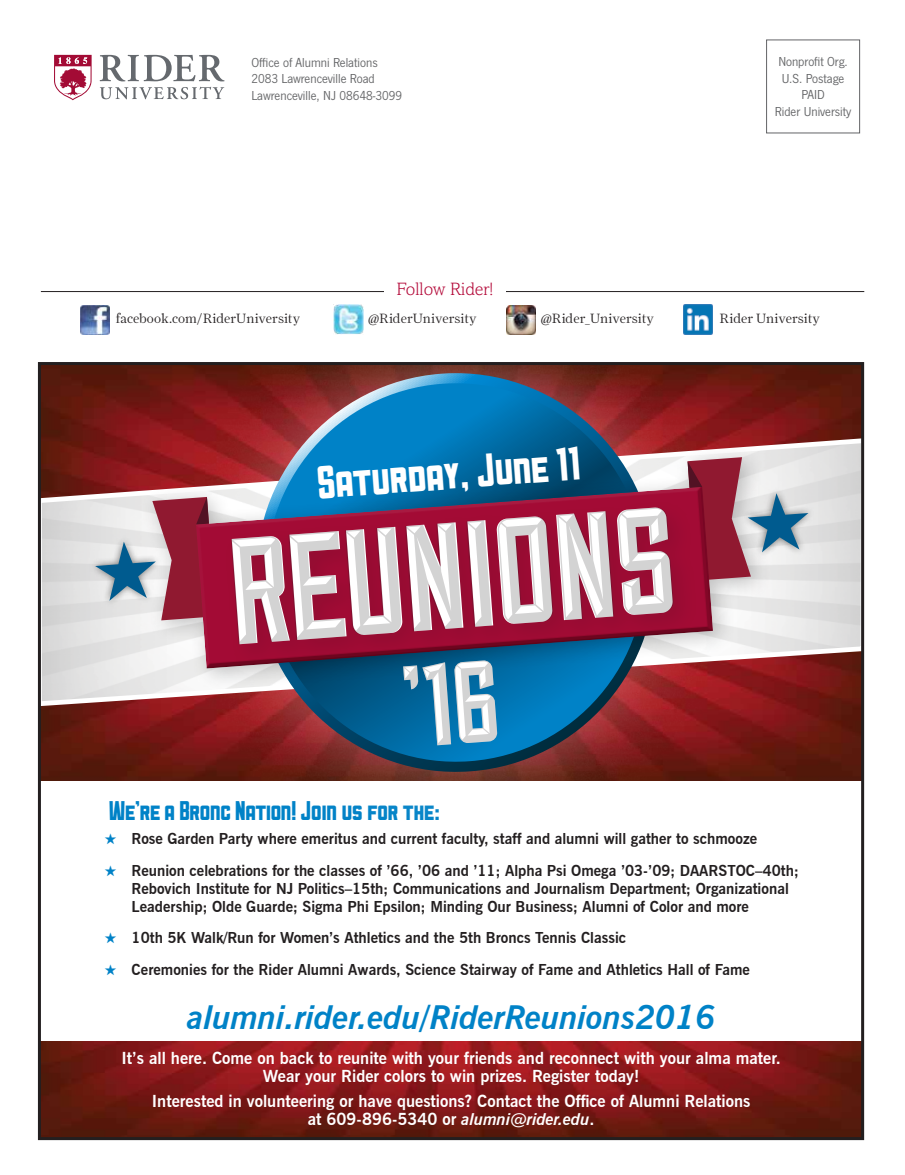
<style>
.page{position:relative;width:905px;height:1175px;background:#fff}
.page>*{position:absolute;margin:0;border:0;box-sizing:border-box;transform-origin:0 0}
.t1{font:150.75px "Sullivan Fill";color:#fff}
.t2{font:46.5px "Sullivan Fill";color:#fff}
.t3{font:italic 700 33px "News Gothic BT";color:#0082c7}
.t4{font:27px "Sullivan Fill";letter-spacing:-.01em;color:#0082c7}
.t5{font:300 18px "Amasis MT Std";color:#b30838}
.t6{font:700 16.5px/18px "News Gothic BT";color:#fff;text-align:center}
.t7{font:700 15px/18px "News Gothic BT";color:#231f20}
.t8{font:13.5px/16.5px "News Got T";color:#636466}
.t9{font:300 13.5px "Farnham Display";letter-spacing:-.005em;color:#231f20}
.s1{color:#0082c7}
.s2{font-style:italic}
</style>
<div class="page">
<svg style="left:54px;top:55px;width:38px;height:45px"></svg>
<svg style="left:100px;top:87px;width:124px;height:12px"></svg>
<svg style="left:100px;top:55px;width:124px;height:26px"></svg>
<div style="left:766px;top:40px;width:94px;height:93px;border:1px solid #636466"></div>
<hr style="left:41px;top:291px;width:823px;height:1px;background:#231f20">
<img style="left:80px;top:305px;width:29px;height:29px">
<img style="left:42px;top:1041px;width:818px;height:95px">
<img style="left:42px;top:366px;width:818px;height:415px">
<svg style="left:37px;top:435px;width:828px;height:274px;background:#ba9f9e"></svg>
<svg style="left:150px;top:291px;width:611px;height:490px"></svg>
<svg style="left:249px;top:373px;width:413px;height:406px;background:#6f2e2b"></svg>
<svg style="left:259px;top:383px;width:393px;height:386px;background:#455170"></svg>
<div style="left:140px;top:443px;width:633px;height:248px;background:#000;opacity:.24"></div>
<svg style="left:193px;top:485px;width:520px;height:183px;background:#6a6d90"></svg>
<div style="left:741px;top:487px;width:73px;height:71px;background:#dfdfdf"></div>
<svg style="left:687px;top:457px;width:121px;height:123px"></svg>
<div style="left:89px;top:535px;width:73px;height:72px;background:#000;opacity:.52"></div>
<svg style="left:95px;top:497px;width:121px;height:123px;background:#b18594"></svg>
<div style="left:223px;top:499px;width:476px;height:171px;background:#521224;opacity:.2"></div>
<svg style="left:403px;top:660px;width:94px;height:86px;background:#006aa2"></svg>
<p class="t8" style="left:251px;top:54px;width:152px">Office of Alumni Relations<br>2083 Lawrenceville Road<br>Lawrenceville, NJ 08648-3099</p>
<p class="t8" style="left:774px;top:53px;width:78px;text-align:center">Nonprofit Org.<br>U.S. Postage<br>PAID<br>Rider University</p>
<p class="t5" style="left:396px;top:279px;width:98px">Follow Rider!</p>
<p class="t9" style="left:116px;top:310px;width:186px">facebook.com/RiderUniversity</p>
<p class="t9" style="left:368px;top:311px;width:110px">@RiderUniversity</p>
<p class="t9" style="left:541px;top:310px;width:115px">@Rider_University</p>
<p class="t9" style="left:719px;top:311px;width:102px">Rider University</p>
<h2 class="t2" style="left:316px;top:460px;width:265px;rotate:-4deg">Saturday, June 11</h2>
<h1 class="t1" style="left:226px;top:519px;width:445px;rotate:-4deg">REUNIONS</h1>
<h3 class="t4" style="left:109px;top:798px;width:332px">We’re a Bronc Nation! Join us for the:</h3>
<p class="t7" style="left:105px;top:829px;width:654px"><span class="s1">★</span> Rose Garden Party where emeritus and current faculty, staff and alumni will gather to schmooze</p>
<p class="t7" style="left:132px;top:861px;width:668px;text-indent:-27px"><span class="s1">★</span> Reunion celebrations for the classes of ’66, ’06 and ’11; Alpha Psi Omega ’03-’09; DAARSTOC–40th;<br>Rebovich Institute for NJ Politics–15th; Communications and Journalism Department; Organizational<br>Leadership; Olde Guarde; Sigma Phi Epsilon; Minding Our Business; Alumni of Color and more</p>
<p class="t7" style="left:105px;top:928px;width:523px"><span class="s1">★</span> 10th 5K Walk/Run for Women’s Athletics and the 5th Broncs Tennis Classic</p>
<p class="t7" style="left:105px;top:960px;width:646px"><span class="s1">★</span> Ceremonies for the Rider Alumni Awards, Science Stairway of Fame and Athletics Hall of Fame</p>
<h3 class="t3" style="left:187px;top:997px;width:529px">alumni.rider.edu/RiderReunions2016</h3>
<p class="t6" style="left:121px;top:1049px;width:661px">It’s all here. Come on back to reunite with your friends and reconnect with your alma mater.<br>Wear your Rider colors to win prizes. Register today!</p>
<p class="t6" style="left:152px;top:1092px;width:600px">Interested in volunteering or have questions? Contact the Office of Alumni Relations at 609-896-5340 or <span class="s2">alumni@rider.edu</span>.</p>
</div>
